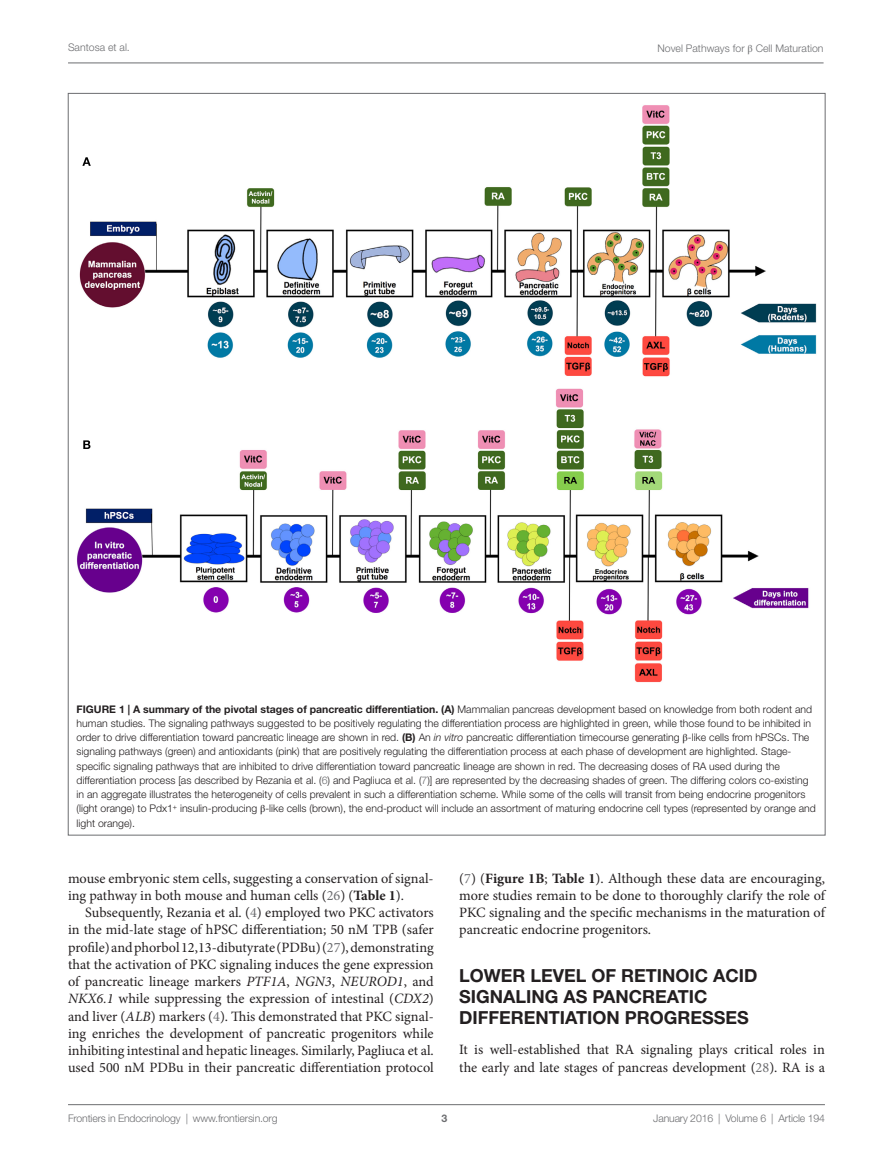
<style>
.page{position:relative;width:893px;height:1170px;background:#fff}
.page>*{position:absolute;margin:0;border:0;box-sizing:border-box;transform-origin:0 0}
.t1{font:700 18px/21px "Helvetica Neue LT Std";color:#231f20}
.t2{font:14.25px/17.2px "Minion Pro";letter-spacing:-.005em;color:#231f20}
.t3{font:300 10.5px/14.2px "Helvetica Neue LT Std";color:#231f20}
.t4{font:300 10.5px "Helvetica Neue LT Std";letter-spacing:-.015em;color:#6c6d70}
.t5{font:700 10.5px "Helvetica Neue LT Std";color:#6c6d70}
.s1{font-family:"STIX General";font-weight:400}
.s2{font-weight:700}
.s3{font-style:italic}
.s4{color:#6c6d70}
</style>
<div class="page">
<img style="left:77px;top:105px;width:740px;height:577px">
<svg style="left:82px;top:157px;width:9px;height:9px"></svg>
<svg style="left:83px;top:440px;width:7px;height:9px"></svg>
<hr style="left:68px;top:1104px;width:757px;height:1px;background:#6c6d70">
<hr style="left:68px;top:63px;width:756px;height:1px;background:#6c6d70">
<p class="t4" style="left:68px;top:41px;width:63px">Santosa et al.</p>
<p class="t4" style="left:657px;top:42px;width:168px">Novel Pathways for <span class="s1">β</span> Cell Maturation</p>
<p class="t3" style="left:77px;top:701px;width:741px"><span class="s2">FIGURE 1 | A summary of the pivotal stages of pancreatic differentiation. (A)</span> Mammalian pancreas development based on knowledge from both rodent and human studies. The signaling pathways suggested to be positively regulating the differentiation process are highlighted in green, while those found to be inhibited in order to drive differentiation toward pancreatic lineage are shown in red. <span class="s2">(B)</span> An <span class="s3">in vitro</span> pancreatic differentiation timecourse generating <span class="s1">β</span>-like cells from hPSCs. The signaling pathways (green) and antioxidants (pink) that are positively regulating the differentiation process at each phase of development are highlighted. Stage&shy;specific signaling pathways that are inhibited to drive differentiation toward pancreatic lineage are shown in red. The decreasing doses of RA used during the differentiation process [as described by Rezania et al. (<span class="s4">6</span>) and Pagliuca et al. (<span class="s4">7</span>)] are represented by the decreasing shades of green. The differing colors co-existing in an aggregate illustrates the heterogeneity of cells prevalent in such a differentiation scheme. While some of the cells will transit from being endocrine progenitors (light orange) to Pdx1<sup>+</sup> insulin-producing <span class="s1">β</span>-like cells (brown), the end-product will include an assortment of maturing endocrine cell types (represented by orange and light orange).</p>
<h2 class="t2" style="left:68px;top:869px;width:367px">mouse embryonic stem cells, suggesting a conservation of signal&shy;ing pathway in both mouse and human cells (<span class="s4">26</span>) (<span class="s2">Table 1</span>).</h2>
<p class="t2" style="left:68px;top:903px;width:367px;text-align:justify;text-indent:17px">Subsequently, Rezania et al. (<span class="s4">4</span>) employed two PKC activators in the mid-late stage of hPSC differentiation; 50 nM TPB (safer profile) and phorbol 12,13-dibutyrate (PDBu) (<span class="s4">27</span>), demonstrating that the activation of PKC signaling induces the gene expression of pancreatic lineage markers <span class="s3">PTF1A</span>, <span class="s3">NGN3</span>, <span class="s3">NEUROD1</span>, and <span class="s3">NKX6.1</span> while suppressing the expression of intestinal (<span class="s3">CDX2</span>) and liver (<span class="s3">ALB</span>) markers (<span class="s4">4</span>). This demonstrated that PKC signal&shy;ing enriches the development of pancreatic progenitors while inhibiting intestinal and hepatic lineages. Similarly, Pagliuca et al. used 500 nM PDBu in their pancreatic differentiation protocol</p>
<h2 class="t2" style="left:459px;top:869px;width:367px;text-align:justify">(<span class="s4">7</span>) (<span class="s2">Figure 1B</span>; <span class="s2">Table 1</span>). Although these data are encouraging, more studies remain to be done to thoroughly clarify the role of PKC signaling and the specific mechanisms in the maturation of pancreatic endocrine progenitors.</h2>
<h1 class="t1" style="left:459px;top:964px;width:94px">LOWE R LEVE</h1>
<h1 class="t1" style="left:459px;top:964px;width:300px;text-indent:117px">L OF RETINOIC ACID<br>SIGNALING AS PANCREATIC<br>DIFFERENTIATION PROGRESSES</h1>
<h2 class="t2" style="left:459px;top:1041px;width:367px">It is well-established that RA signaling plays critical roles in the early and late stages of pancreas development (<span class="s4">28</span>). RA is a</h2>
<p class="t4" style="left:68px;top:1111px;width:211px">Frontiers in Endocrinology | www.frontiersin.org</p>
<p class="t5" style="left:441px;top:1111px;width:7px">3</p>
<p class="t4" style="left:653px;top:1111px;width:173px">January 2016 | Volume 6 | Article 194</p>
</div>
